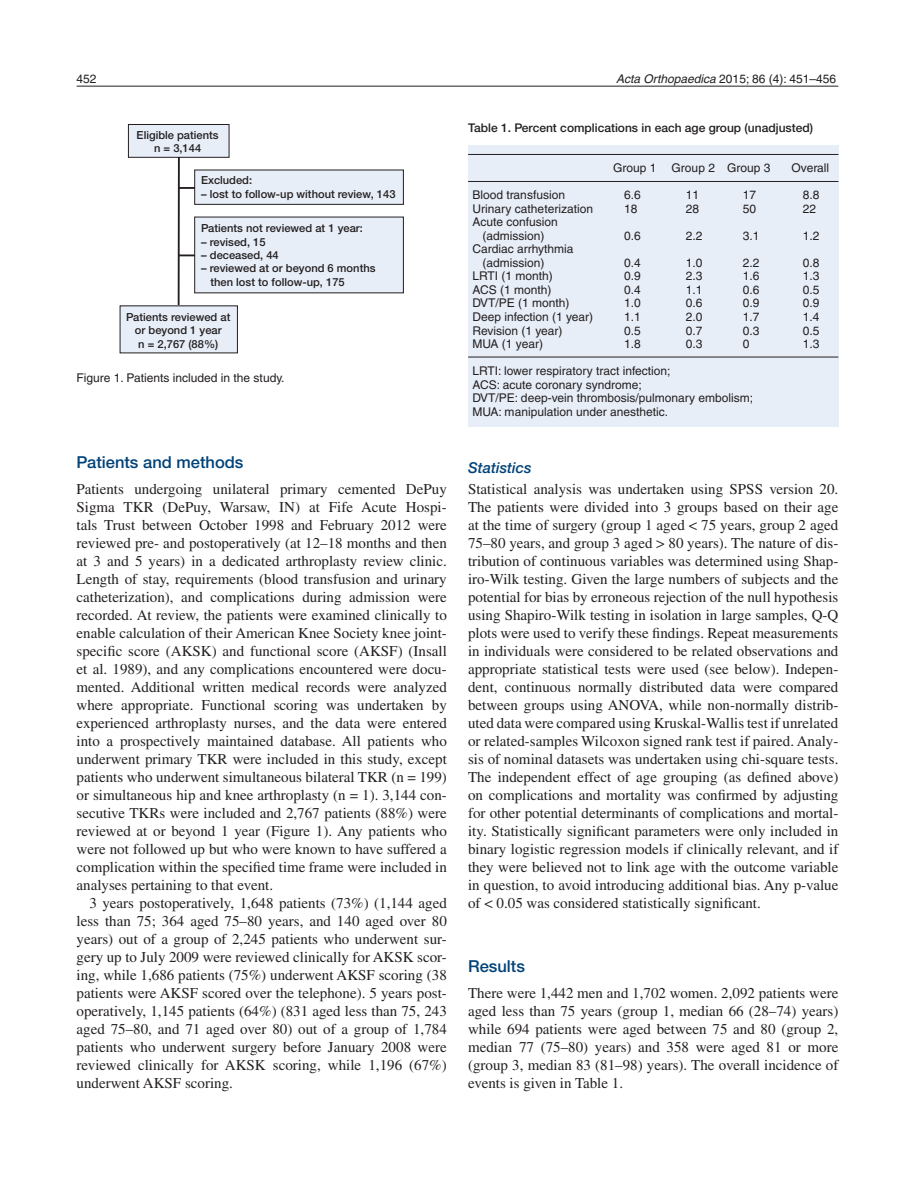
<style>
.page{position:relative;width:915px;height:1191px;background:#fff}
.page>*{position:absolute;margin:0;border:0;box-sizing:border-box;transform-origin:0 0}
.t1{font:500 16.5px "Helvetica Neue LTW1 G";color:#004279}
.t2{font:15px/18px "Times";color:#231f20;text-align:justify}
.t3{font:italic 500 15px "Helvetica Neue LTW1 G";color:#004279}
.t4{font:12px/13.5px "Helvetica";color:#231f20}
.t5{font:500 12px "Helvetica Neue LTW1 G";color:#231f20}
.t6{font:500 11.1px/13.4px "Helvetica Neue LTW1 G";color:#231f20;text-align:center}
.s1{font-style:italic}
</style>
<div class="page">
<hr style="left:77px;top:86px;width:761px;height:1px;background:#231f20">
<hr style="left:178px;top:154px;width:2px;height:174px;background:#231f20">
<hr style="left:178px;top:187px;width:35px;height:2px;background:#231f20">
<div style="left:128px;top:124px;width:101px;height:33px;background:#e8eef8"></div>
<div style="left:128px;top:124px;width:101px;height:34px;border:1px solid #231f20"></div>
<div style="left:120px;top:306px;width:117px;height:47px;background:#e8eef8"></div>
<div style="left:195px;top:170px;width:208px;height:34px;background:#e8eef8"></div>
<div style="left:194px;top:170px;width:209px;height:35px;border:1px solid #231f20"></div>
<hr style="left:178px;top:254px;width:35px;height:2px;background:#231f20">
<div style="left:195px;top:217px;width:208px;height:76px;background:#e8eef8"></div>
<div style="left:468px;top:145px;width:370px;height:282px;background:#e8eef8"></div>
<hr style="left:468px;top:154px;width:370px;height:1px;background:#231f20">
<hr style="left:468px;top:181px;width:370px;height:1px;background:#231f20">
<hr style="left:468px;top:357px;width:370px;height:1px;background:#231f20">
<p class="t4" style="left:77px;top:72px;width:22px">452</p>
<p class="t4" style="left:615px;top:72px;width:222px"><span class="s1">Acta Orthopaedica</span> 2015; 86 (4): 451–456</p>
<p class="t6" style="left:137px;top:128px;width:83px">Eligible patients n = 3,144</p>
<p class="t6" style="left:201px;top:174px;width:52px">Excluded:</p>
<p class="t6" style="left:201px;top:187px;width:196px">– lost to follow-up without review, 143</p>
<p class="t6" style="left:201px;top:222px;width:163px">Patients not reviewed at 1 year:</p>
<p class="t6" style="left:201px;top:235px;width:66px">– revised, 15</p>
<p class="t6" style="left:201px;top:248px;width:79px">– deceased, 44</p>
<p class="t6" style="left:210px;top:262px;width:166px;text-align:left;text-indent:-9px">– reviewed at or beyond 6 months then lost to follow-up, 175</p>
<p class="t6" style="left:126px;top:310px;width:106px">Patients reviewed at or beyond 1 year<br>n = 2,767 (88%)</p>
<p class="t4" style="left:77px;top:371px;width:209px">Figure 1. Patients included in the study.</p>
<p class="t1" style="left:77px;top:452px;width:168px">Patients and methods</p>
<p class="t2" style="left:77px;top:479px;width:371px">Patients undergoing unilateral primary cemented DePuy Sigma TKR (DePuy, Warsaw, IN) at Fife Acute Hospi&shy;tals Trust between October 1998 and February 2012 were reviewed pre- and postoperatively (at 12–18 months and then at 3 and 5 years) in a dedicated arthroplasty review clinic.<br>Length of stay, requirements (blood transfusion and urinary catheterization), and complications during admission were recorded. At review, the patients were examined clinically to enable calculation of their American Knee Society knee joint&shy;specific score (AKSK) and functional score (AKSF) (Insall et al. 1989), and any complications encountered were docu&shy;mented. Additional written medical records were analyzed where appropriate. Functional scoring was undertaken by experienced arthroplasty nurses, and the data were entered into a prospectively maintained database. All patients who underwent primary TKR were included in this study, except patients who underwent simultaneous bilateral TKR (n = 199) or simultaneous hip and knee arthroplasty (n = 1). 3,144 con&shy;secutive TKRs were included and 2,767 patients (88%) were reviewed at or beyond 1 year (Figure 1). Any patients who were not followed up but who were known to have suffered a complication within the specified time frame were included in analyses pertaining to that event.</p>
<p class="t2" style="left:77px;top:893px;width:371px;text-indent:13px">3 years postoperatively, 1,648 patients (73%) (1,144 aged less than 75; 364 aged 75–80 years, and 140 aged over 80 years) out of a group of 2,245 patients who underwent sur&shy;gery up to July 2009 were reviewed clinically for AKSK scor&shy;ing, while 1,686 patients (75%) underwent AKSF scoring (38 patients were AKSF scored over the telephone). 5 years post&shy;operatively, 1,145 patients (64%) (831 aged less than 75, 243 aged 75–80, and 71 aged over 80) out of a group of 1,784 patients who underwent surgery before January 2008 were reviewed clinically for AKSK scoring, while 1,196 (67%) underwent AKSF scoring.</p>
<p class="t5" style="left:468px;top:120px;width:346px">Table 1. Percent complications in each age group (unadjusted)</p>
<p class="t4" style="left:613px;top:161px;width:45px">Group 1</p>
<p class="t4" style="left:671px;top:161px;width:100px">Group 2 Group 3</p>
<p class="t4" style="left:791px;top:161px;width:39px">Overall</p>
<p class="t4" style="left:472px;top:188px;width:94px">Blood transfusion</p>
<p class="t4" style="left:624px;top:188px;width:18px">6.6</p>
<p class="t4" style="left:685px;top:188px;width:15px">11</p>
<p class="t4" style="left:742px;top:188px;width:15px">17</p>
<p class="t4" style="left:802px;top:188px;width:18px">8.8</p>
<p class="t4" style="left:472px;top:202px;width:122px">Urinary catheterization</p>
<p class="t4" style="left:624px;top:202px;width:15px">18</p>
<p class="t4" style="left:685px;top:202px;width:15px">28</p>
<p class="t4" style="left:742px;top:202px;width:15px">50</p>
<p class="t4" style="left:802px;top:202px;width:15px">22</p>
<p class="t4" style="left:472px;top:215px;width:87px;text-align:center">Acute confusion (admission)</p>
<p class="t4" style="left:624px;top:229px;width:18px">0.6</p>
<p class="t4" style="left:685px;top:229px;width:18px">2.2</p>
<p class="t4" style="left:742px;top:229px;width:18px">3.1</p>
<p class="t4" style="left:802px;top:229px;width:18px">1.2</p>
<p class="t4" style="left:482px;top:242px;width:92px;text-indent:-10px">Cardiac arrhythmia (admission)</p>
<p class="t4" style="left:624px;top:256px;width:18px">0.4</p>
<p class="t4" style="left:685px;top:256px;width:18px">1.0</p>
<p class="t4" style="left:742px;top:256px;width:18px">2.2</p>
<p class="t4" style="left:802px;top:256px;width:18px">0.8</p>
<p class="t4" style="left:472px;top:269px;width:82px">LRTI (1 month)</p>
<p class="t4" style="left:624px;top:269px;width:18px">0.9</p>
<p class="t4" style="left:685px;top:269px;width:18px">2.3</p>
<p class="t4" style="left:742px;top:269px;width:18px">1.6</p>
<p class="t4" style="left:802px;top:269px;width:18px">1.3</p>
<p class="t4" style="left:472px;top:283px;width:80px">ACS (1 month)</p>
<p class="t4" style="left:624px;top:283px;width:18px">0.4</p>
<p class="t4" style="left:685px;top:283px;width:18px">1.1</p>
<p class="t4" style="left:742px;top:283px;width:18px">0.6</p>
<p class="t4" style="left:802px;top:283px;width:18px">0.5</p>
<p class="t4" style="left:472px;top:296px;width:99px">DVT/PE (1 month)</p>
<p class="t4" style="left:624px;top:296px;width:18px">1.0</p>
<p class="t4" style="left:685px;top:296px;width:18px">0.6</p>
<p class="t4" style="left:742px;top:296px;width:18px">0.9</p>
<p class="t4" style="left:802px;top:296px;width:18px">0.9</p>
<p class="t4" style="left:472px;top:310px;width:122px">Deep infection (1 year)</p>
<p class="t4" style="left:624px;top:310px;width:18px">1.1</p>
<p class="t4" style="left:685px;top:310px;width:18px">2.0</p>
<p class="t4" style="left:742px;top:310px;width:18px">1.7</p>
<p class="t4" style="left:802px;top:310px;width:18px">1.4</p>
<p class="t4" style="left:472px;top:323px;width:92px">Revision (1 year)</p>
<p class="t4" style="left:624px;top:323px;width:18px">0.5</p>
<p class="t4" style="left:685px;top:323px;width:18px">0.7</p>
<p class="t4" style="left:742px;top:323px;width:18px">0.3</p>
<p class="t4" style="left:802px;top:323px;width:18px">0.5</p>
<p class="t4" style="left:472px;top:337px;width:72px">MUA (1 year)</p>
<p class="t4" style="left:624px;top:337px;width:18px">1.8</p>
<p class="t4" style="left:685px;top:337px;width:18px">0.3</p>
<p class="t4" style="left:742px;top:337px;width:8px">0</p>
<p class="t4" style="left:802px;top:337px;width:18px">1.3</p>
<p class="t4" style="left:472px;top:364px;width:282px">LRTI: lower respiratory tract infection;<br>ACS: acute coronary syndrome;<br>DVT/PE: deep-vein thrombosis/pulmonary embolism; MUA: manipulation under anesthetic.</p>
<p class="t3" style="left:468px;top:458px;width:65px">Statistics</p>
<p class="t2" style="left:468px;top:479px;width:371px">Statistical analysis was undertaken using SPSS version 20.<br>The patients were divided into 3 groups based on their age at the time of surgery (group 1 aged &lt; 75 years, group 2 aged 75–80 years, and group 3 aged &gt; 80 years). The nature of dis&shy;tribution of continuous variables was determined using Shap&shy;iro-Wilk testing. Given the large numbers of subjects and the potential for bias by erroneous rejection of the null hypothesis using Shapiro-Wilk testing in isolation in large samples, Q-Q plots were used to verify these findings. Repeat measurements in individuals were considered to be related observations and appropriate statistical tests were used (see below). Indepen&shy;dent, continuous normally distributed data were compared between groups using ANOVA, while non-normally distrib&shy;uted data were compared using Kruskal-Wallis test if unrelated or related-samples Wilcoxon signed rank test if paired. Analy&shy;sis of nominal datasets was undertaken using chi-square tests.<br>The independent effect of age grouping (as defined above) on complications and mortality was confirmed by adjusting for other potential determinants of complications and mortal&shy;ity. Statistically significant parameters were only included in binary logistic regression models if clinically relevant, and if they were believed not to link age with the outcome variable in question, to avoid introducing additional bias. Any p-value of &lt; 0.05 was considered statistically significant.</p>
<p class="t1" style="left:468px;top:956px;width:58px">Results</p>
<p class="t2" style="left:468px;top:983px;width:371px">There were 1,442 men and 1,702 women. 2,092 patients were aged less than 75 years (group 1, median 66 (28–74) years) while 694 patients were aged between 75 and 80 (group 2, median 77 (75–80) years) and 358 were aged 81 or more (group 3, median 83 (81–98) years). The overall incidence of events is given in Table 1.</p>
</div>
